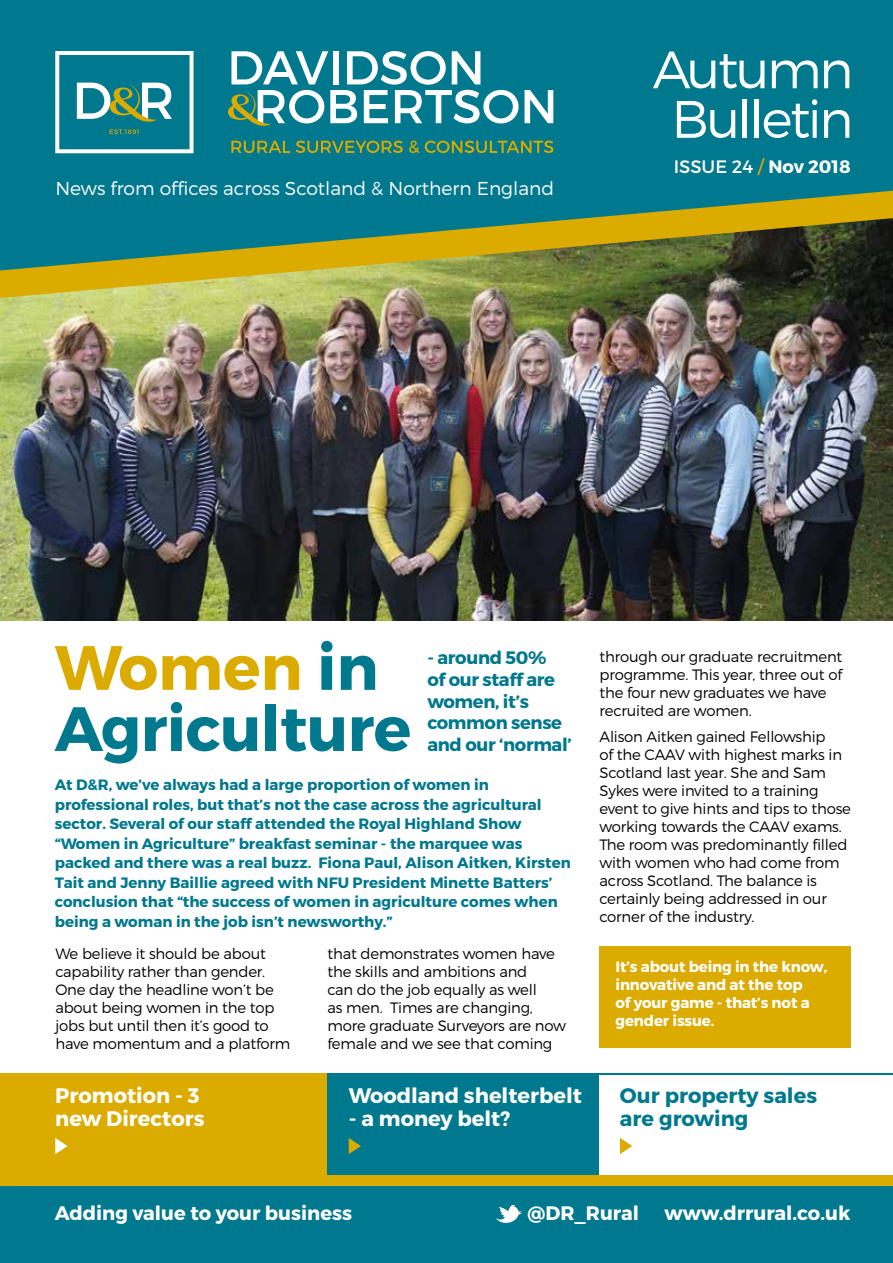
<style>
.page{position:relative;width:893px;height:1263px;background:#fff}
.page>*{position:absolute;margin:0;border:0;box-sizing:border-box;transform-origin:0 0}
.t1{font:700 62.4px/61.2px "Montserrat";letter-spacing:-.01em;color:#00788e}
.t2{font:300 52.5px/49.5px "Montserrat";letter-spacing:-.05em;color:#fff;text-align:center}
.t3{font:700 21px/22.5px "Montserrat";color:#fff}
.t4{font:700 21px/22.5px "Montserrat";color:#00788e}
.t5{font:700 19.5px "Montserrat";color:#fff}
.t6{font:300 18.75px "Montserrat";color:#fff}
.t7{font:700 18px/21.6px "Montserrat";letter-spacing:-.02em;color:#00788e}
.t8{font:18px "Montserrat";color:#fff}
.t9{font:300 15px/18px "Montserrat";letter-spacing:-.015em;color:#000}
.t10{font:700 15px/19.5px "Montserrat";color:#00788e}
.t11{font:700 15px/18px "Montserrat";letter-spacing:-.01em;color:#fff}
.s1{color:#dbab00}
.s2{font-weight:700}
</style>
<div class="page">
<img style="left:0;top:299px;width:893px;height:321px">
<div style="left:0;top:1074px;width:327px;height:152px;background:#dbab00"></div>
<div style="left:599px;top:946px;width:252px;height:102px;background:#dbab00"></div>
<div style="left:327px;top:1074px;width:272px;height:152px;background:#00788e"></div>
<div style="left:0;top:1185px;width:893px;height:78px;background:#00788e"></div>
<hr style="left:599px;top:1074px;width:294px;height:1px;background:#00788e">
<div style="left:0;top:0;width:893px;height:188px;background:#00788e"></div>
<svg style="left:0;top:188px;width:893px;height:111px"></svg>
<div style="left:0;top:1175px;width:893px;height:10px;background:#dbab00"></div>
<svg style="left:495px;top:1205px;width:27px;height:18px"></svg>
<svg style="left:231px;top:141px;width:59px;height:12px"></svg>
<svg style="left:296px;top:141px;width:107px;height:12px"></svg>
<svg style="left:409px;top:141px;width:10px;height:12px"></svg>
<svg style="left:425px;top:141px;width:128px;height:12px"></svg>
<svg style="left:55px;top:51px;width:139px;height:102px"></svg>
<svg style="left:525px;top:90px;width:28px;height:33px"></svg>
<svg style="left:228px;top:51px;width:291px;height:76px"></svg>
<svg style="left:620px;top:1138px;width:12px;height:16px"></svg>
<svg style="left:349px;top:1138px;width:12px;height:16px"></svg>
<svg style="left:55px;top:1138px;width:13px;height:16px"></svg>
<p class="t6" style="left:55px;top:177px;width:500px">News from offices across Scotland &amp; Northern England</p>
<h2 class="t2" style="left:653px;top:44px;width:202px">Autumn<br>Bulletin</h2>
<p class="t8" style="left:674px;top:155px;width:178px">ISSUE 24 <span class="s1">/</span> <span class="s2">Nov 2018</span></p>
<h1 class="t1" style="left:55px;top:638px;width:358px"><span class="s1">Women</span> in<br>Agriculture</h1>
<p class="t7" style="left:427px;top:647px;width:146px">- around 50%<br>of our staff are women, it’s common sense and our ‘normal’</p>
<p class="t10" style="left:55px;top:775px;width:517px">At D&amp;R, we’ve always had a large proportion of women in professional roles, but that’s not the case across the agricultural sector. Several of our staff attended the Royal Highland Show “Women in Agriculture” breakfast seminar - the marquee was packed and there was a real buzz. Fiona Paul, Alison Aitken, Kirsten Tait and Jenny Baillie agreed with NFU President Minette Batters’ conclusion that “the success of women in agriculture comes when being a woman in the job isn’t newsworthy.”</p>
<p class="t9" style="left:55px;top:944px;width:236px">We believe it should be about capability rather than gender.<br>One day the headline won’t be about being women in the top jobs but until then it’s good to have momentum and a platform</p>
<p class="t9" style="left:327px;top:944px;width:240px">that demonstrates women have the skills and ambitions and<br>can do the job equally as well<br>as men. Times are changing, more graduate Surveyors are now female and we see that coming</p>
<h3 class="t3" style="left:55px;top:1084px;width:151px">Promotion - 3 new Directors</h3>
<h3 class="t3" style="left:349px;top:1084px;width:235px">Woodland shelterbelt</h3>
<h3 class="t3" style="left:349px;top:1107px;width:163px">- a money belt?</h3>
<p class="t9" style="left:599px;top:647px;width:244px">through our graduate recruitment programme. This year, three out of the four new graduates we have recruited are women.</p>
<p class="t9" style="left:599px;top:727px;width:253px">Alison Aitken gained Fellowship<br>of the CAAV with highest marks in<br>Scotland last year. She and Sam<br>Sykes were invited to a training event to give hints and tips to those working towards the CAAV exams.<br>The room was predominantly filled with women who had come from across Scotland. The balance is certainly being addressed in our corner of the industry.</p>
<p class="t11" style="left:615px;top:958px;width:213px">It’s about being in the know, innovative and at the top<br>of your game - that’s not a gender issue.</p>
<h3 class="t4" style="left:620px;top:1084px;width:199px">Our property sales are growing</h3>
<h3 class="t5" style="left:55px;top:1201px;width:299px">Adding value to your business</h3>
<h3 class="t5" style="left:528px;top:1201px;width:113px">@DR_Rural</h3>
<h3 class="t5" style="left:665px;top:1201px;width:187px">www.drrural.co.uk</h3>
</div>
